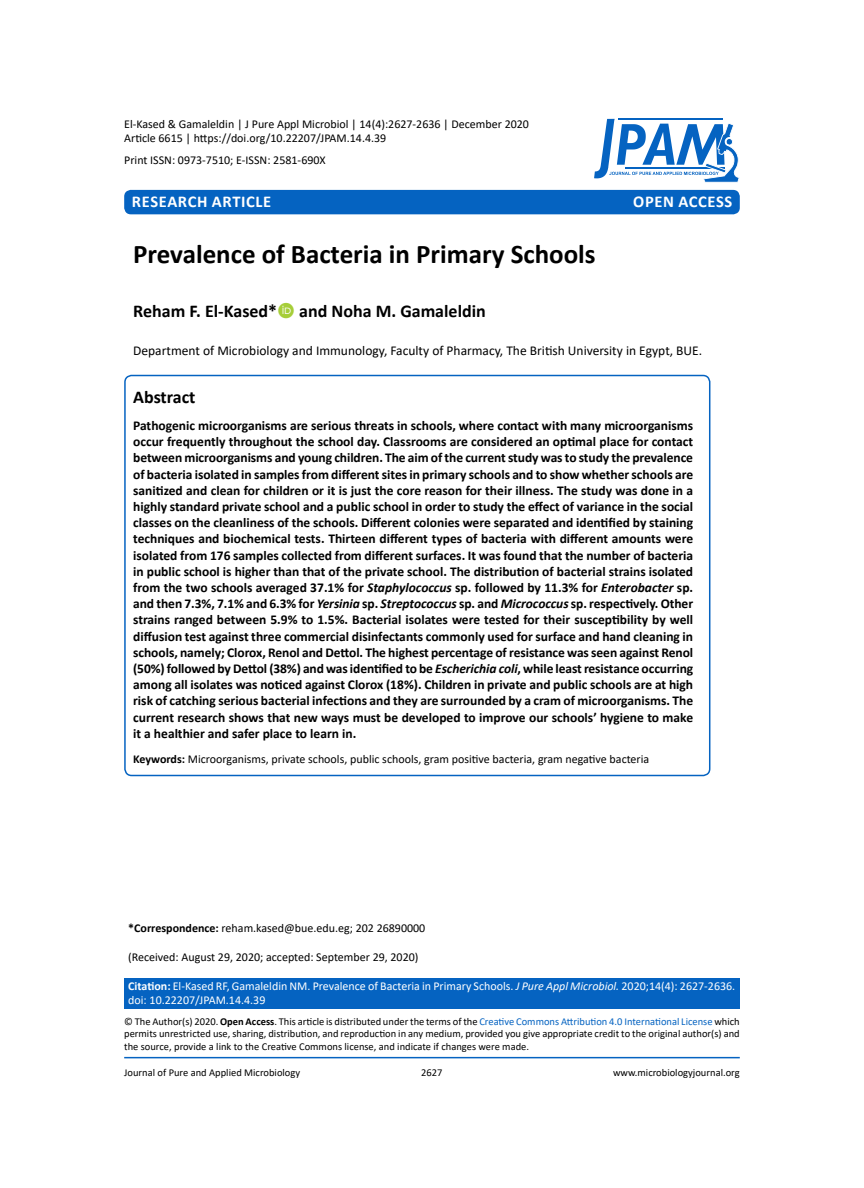
<style>
.page{position:relative;width:864px;height:1188px;background:#fff}
.page>*{position:absolute;margin:0;border:0;box-sizing:border-box;transform-origin:0 0}
.t1{font:700 27px "Calibri";color:#000}
.t2{font:700 18px "Calibri";color:#000}
.t3{font:700 16.5px "Calibri";letter-spacing:.04em;color:#fff}
.t4{font:700 13.5px/16.2px "Calibri";color:#000;text-align:justify}
.t5{font:13.5px "Calibri";color:#000}
.t6{font:12px/14.4px "Calibri";color:#000}
.t7{font:12px/14.4px "Calibri";color:#fff}
.t8{font:10.5px/12.6px "Calibri";color:#000;text-align:justify}
.s1{font-style:italic}
.s2{font-weight:700}
.s3{color:#0563c1}
</style>
<div class="page">
<div style="left:124px;top:978px;width:616px;height:30px;background:#0563c1"></div>
<hr style="left:124px;top:1057px;width:616px;height:1px;background:#0563c1">
<div style="left:124px;top:190px;width:616px;height:24px;background:#0563c1;border-radius:7px"></div>
<svg style="left:594px;top:119px;width:145px;height:64px"></svg>
<div style="left:124px;top:375px;width:586px;height:401px;border:2px solid #0563c1;border-radius:7px"></div>
<p class="t6" style="left:124px;top:116px;width:406px">El-Kased &amp; Gamaleldin | J Pure Appl Microbiol | 14(4):2627-2636 | December 2020<br>Article 6615 | https://doi.org/10.22207/JPAM.14.4.39</p>
<p class="t6" style="left:124px;top:152px;width:203px">Print ISSN: 0973-7510; E-ISSN: 2581-690X</p>
<p class="t3" style="left:132px;top:189px;width:141px">Research Article</p>
<p class="t3" style="left:633px;top:189px;width:84px">OPEN ACCESS</p>
<h1 class="t1" style="left:133px;top:235px;width:464px">Prevalence of Bacteria in Primary Schools</h1>
<h2 class="t2" style="left:133px;top:299px;width:354px">Reham F. El-Kased* and Noha M. Gamaleldin</h2>
<p class="t5" style="left:133px;top:341px;width:571px">Department of Microbiology and Immunology, Faculty of Pharmacy, The British University in Egypt, BUE.</p>
<h2 class="t2" style="left:133px;top:385px;width:64px">Abstract</h2>
<p class="t4" style="left:133px;top:417px;width:562px">Pathogenic microorganisms are serious threats in schools, where contact with many microorganisms occur frequently throughout the school day. Classrooms are considered an optimal place for contact between microorganisms and young children. The aim of the current study was to study the prevalence of bacteria isolated in samples from different sites in primary schools and to show whether schools are sanitized and clean for children or it is just the core reason for their illness. The study was done in a highly standard private school and a public school in order to study the effect of variance in the social classes on the cleanliness of the schools. Different colonies were separated and identified by staining techniques and biochemical tests. Thirteen different types of bacteria with different amounts were isolated from 176 samples collected from different surfaces. It was found that the number of bacteria in public school is higher than that of the private school. The distribution of bacterial strains isolated from the two schools averaged 37.1% for <span class="s1">Staphylococcus</span> sp. followed by 11.3% for <span class="s1">Enterobacter</span> sp. and then 7.3%, 7.1% and 6.3% for <span class="s1">Yersinia</span> sp. <span class="s1">Streptococcus</span> sp. and <span class="s1">Micrococcus</span> sp. respectively. Other strains ranged between 5.9% to 1.5%. Bacterial isolates were tested for their susceptibility by well diffusion test against three commercial disinfectants commonly used for surface and hand cleaning in schools, namely; Clorox, Renol and Dettol. The highest percentage of resistance was seen against Renol (50%) followed by Dettol (38%) and was identified to be <span class="s1">Escherichia coli</span>, while least resistance occurring among all isolates was noticed against Clorox (18%). Children in private and public schools are at high risk of catching serious bacterial infections and they are surrounded by a cram of microorganisms. The current research shows that new ways must be developed to improve our schools’ hygiene to make it a healthier and safer place to learn in.</p>
<p class="t6" style="left:133px;top:751px;width:518px"><span class="s2">Keywords:</span> Microorganisms, private schools, public schools, gram positive bacteria, gram negative bacteria</p>
<p class="t6" style="left:128px;top:921px;width:299px"><span class="s2">*Correspondence:</span> reham.kased@bue.edu.eg; 202 26890000</p>
<p class="t6" style="left:128px;top:949px;width:292px">(Received: August 29, 2020; accepted: September 29, 2020)</p>
<p class="t7" style="left:128px;top:978px;width:609px"><span class="s2">Citation:</span> El-Kased RF, Gamaleldin NM. Prevalence of Bacteria in Primary Schools. <span class="s1">J Pure Appl Microbiol.</span> 2020;14(4): 2627-2636. doi: 10.22207/JPAM.14.4.39</p>
<p class="t8" style="left:124px;top:1015px;width:617px">© The Author(s) 2020. <span class="s2">Open Access</span>. This article is distributed under the terms of the <span class="s3">Creative Commons Attribution 4.0 International License</span> which permits unrestricted use, sharing, distribution, and reproduction in any medium, provided you give appropriate credit to the original author(s) and the source, provide a link to the Creative Commons license, and indicate if changes were made.</p>
<p class="t8" style="left:124px;top:1066px;width:177px">Journal of Pure and Applied Microbiology</p>
<p class="t8" style="left:421px;top:1066px;width:23px">2627</p>
<p class="t8" style="left:613px;top:1066px;width:128px">www.microbiologyjournal.org</p>
</div>
